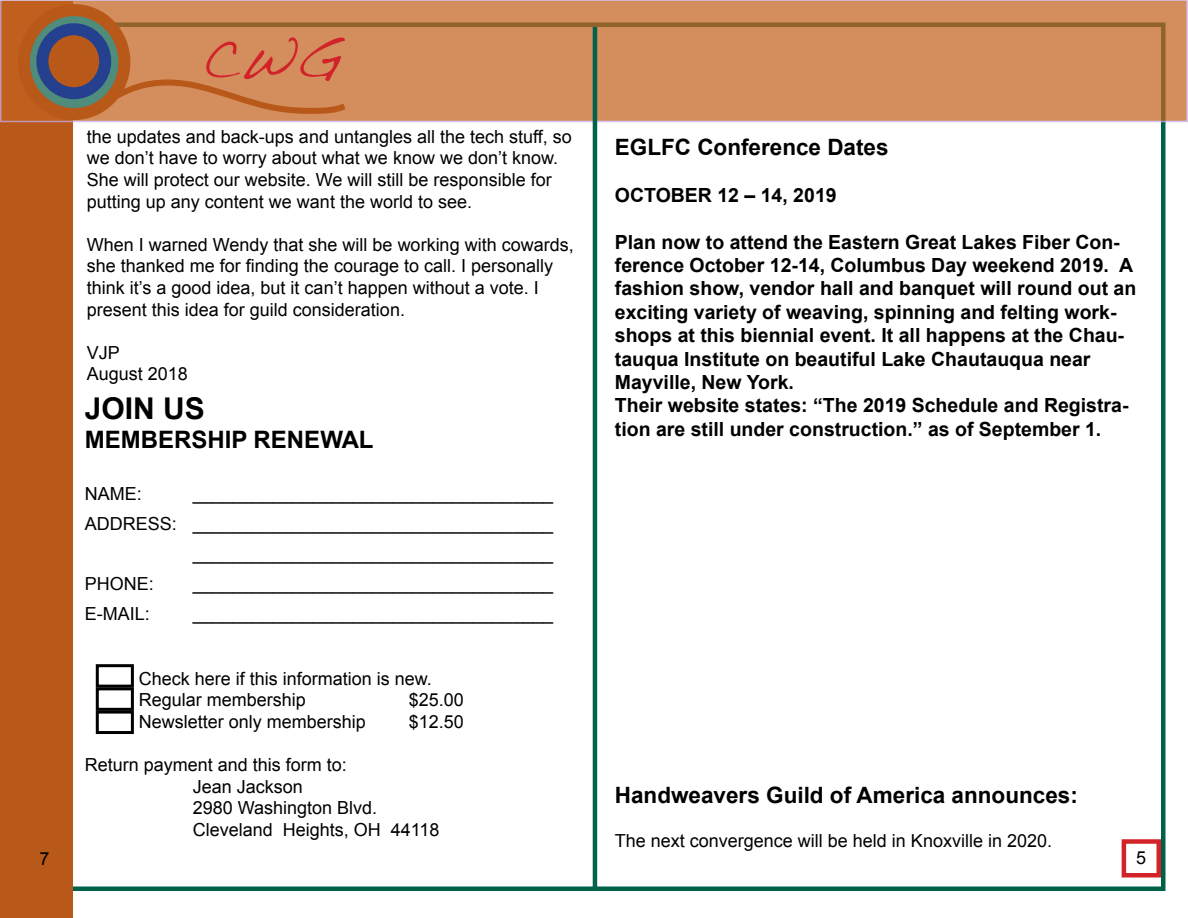
<style>
.page{position:relative;width:1188px;height:918px;background:#fff}
.page>*{position:absolute;margin:0;border:0;box-sizing:border-box;transform-origin:0 0}
.t1{font:54px "Handwriting Dakota";color:#d2232a}
.t2{font:700 30px "Arial";color:#000}
.t3{font:700 24px "Arial";color:#000}
.t4{font:700 22.5px "Arial";color:#000}
.t5{font:700 19.5px/23.4px "Arial";color:#000}
.t6{font:18px/21.6px "Arial";color:#000}
</style>
<div class="page">
<div style="left:0;top:2px;width:73px;height:916px;background:#b85819"></div>
<svg style="left:0;top:0;width:1188px;height:122px;background:#d08a5a"></svg>
<svg style="left:102px;top:74px;width:250px;height:43px;background:#cf8552"></svg>
<svg style="left:24px;top:10px;width:100px;height:104px;fill:#4f8c7c"></svg>
<div style="left:18px;top:4px;width:112px;height:116px;border:12px solid #b85819;border-radius:50%"></div>
<hr style="left:593px;top:27px;width:4px;height:864px;background:#00624c">
<svg style="left:42px;top:29px;width:63px;height:64px;fill:#b85819"></svg>
<div style="left:36px;top:23px;width:75px;height:76px;border:12px solid #25408f;border-radius:50%"></div>
<div style="left:1122px;top:839px;width:39px;height:39px;border:4px solid #d2232a"></div>
<div style="left:96px;top:711px;width:38px;height:23px;border:3px solid #000"></div>
<div style="left:96px;top:664px;width:38px;height:24px;border:3px solid #000"></div>
<div style="left:96px;top:687px;width:38px;height:24px;border:3px solid #000"></div>
<h1 class="t1" style="left:202px;top:27px;width:140px">CWG</h1>
<p class="t6" style="left:87px;top:126px;width:487px">the updates and back-ups and untangles all the tech stuff, so we don’t have to worry about what we know we don’t know.<br>She will protect our website. We will still be responsible for putting up any content we want the world to see.</p>
<p class="t6" style="left:87px;top:234px;width:488px">When I warned Wendy that she will be working with cowards, she thanked me for finding the courage to call. I personally think it’s a good idea, but it can’t happen without a vote. I present this idea for guild consideration.</p>
<p class="t6" style="left:87px;top:342px;width:103px">VJP<br>August 2018</p>
<h2 class="t2" style="left:85px;top:392px;width:122px">JOIN US</h2>
<h3 class="t3" style="left:85px;top:426px;width:290px">MEMBERSHIP RENEWAL</h3>
<p class="t6" style="left:85px;top:483px;width:59px">NAME:</p>
<p class="t6" style="left:193px;top:483px;width:362px">____________________________________</p>
<p class="t6" style="left:85px;top:513px;width:470px">ADDRESS: ____________________________________</p>
<p class="t6" style="left:193px;top:543px;width:362px">____________________________________</p>
<p class="t6" style="left:85px;top:573px;width:71px">PHONE:</p>
<p class="t6" style="left:193px;top:573px;width:362px">____________________________________</p>
<p class="t6" style="left:85px;top:603px;width:67px">E-MAIL:</p>
<p class="t6" style="left:193px;top:603px;width:362px">____________________________________</p>
<p class="t6" style="left:139px;top:668px;width:295px">Check here if this information is new.<br>Regular membership</p>
<p class="t6" style="left:409px;top:689px;width:57px">$25.00</p>
<p class="t4" style="left:615px;top:135px;width:275px">EGLFC Conference Dates</p>
<p class="t5" style="left:615px;top:183px;width:223px">OCTOBER 12 – 14, 2019</p>
<p class="t5" style="left:615px;top:230px;width:523px">Plan now to attend the Eastern Great Lakes Fiber Con&shy;ference October 12-14, Columbus Day weekend 2019. A fashion show, vendor hall and banquet will round out an exciting variety of weaving, spinning and felting work&shy;shops at this biennial event. It all happens at the Chau&shy;tauqua Institute on beautiful Lake Chautauqua near Mayville, New York.<br>Their website states: “The 2019 Schedule and Registra&shy;tion are still under construction.” as of September 1.</p>
<p class="t6" style="left:139px;top:711px;width:229px">Newsletter only membership</p>
<p class="t6" style="left:409px;top:711px;width:57px">$12.50</p>
<p class="t6" style="left:193px;top:754px;width:248px;text-indent:-108px">Return payment and this form to:<br>Jean Jackson<br>2980 Washington Blvd.<br>Cleveland Heights, OH 44118</p>
<p class="t4" style="left:615px;top:783px;width:465px">Handweavers Guild of America announces:</p>
<p class="t6" style="left:615px;top:830px;width:439px">The next convergence will be held in Knoxville in 2020.</p>
<p class="t6" style="left:39px;top:848px;width:12px">7</p>
<p class="t6" style="left:1136px;top:847px;width:12px">5</p>
</div>
